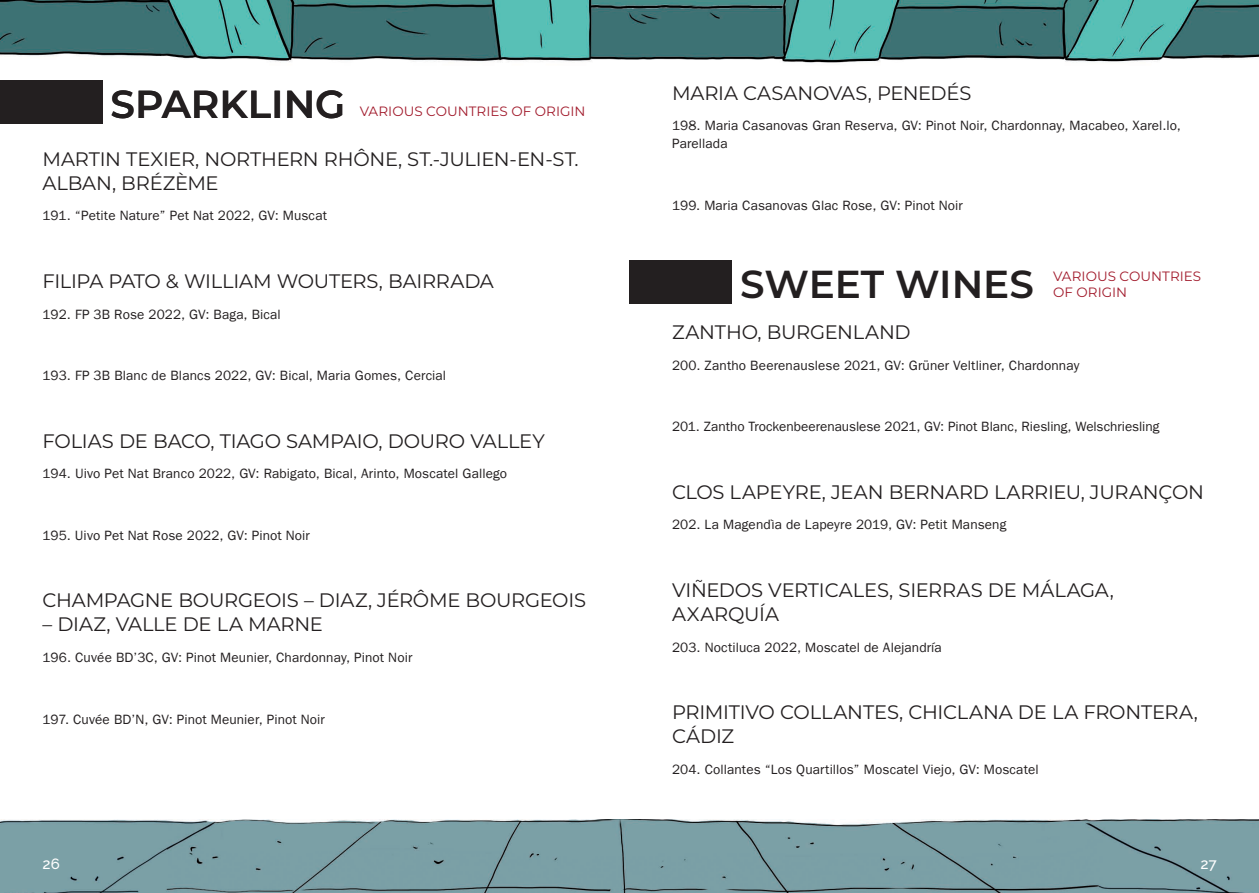
<style>
.page{position:relative;width:1259px;height:893px;background:#fff}
.page>*{position:absolute;margin:0;border:0;box-sizing:border-box;transform-origin:0 0}
.t1{font:600 39px "Montserrat";color:#231f20}
.t2{font:19.5px/24px "Montserrat";letter-spacing:-.01em;color:#231f20}
.t3{font:500 15px "Raleway";color:#fff}
.t4{font:13.5px/18px "Franklin Gothic LT";letter-spacing:.005em;color:#231f20}
.t5{font:13.5px/16.2px "Montserrat";color:#a21c2d}
</style>
<div class="page">
<img style="left:0;top:819px;width:1259px;height:74px">
<img style="left:0;top:0;width:1259px;height:63px">
<div style="left:0;top:81px;width:102px;height:43px;background:#231f20"></div>
<div style="left:629px;top:260px;width:102px;height:44px;background:#231f20"></div>
<h1 class="t1" style="left:111px;top:79px;width:236px">SPARKLING</h1>
<p class="t5" style="left:360px;top:102px;width:227px">VARIOUS COUNTRIES OF ORIGIN</p>
<h2 class="t2" style="left:43px;top:146px;width:537px">MARTIN TEXIER, NORTHERN RHÔNE, ST.-JULIEN-EN-ST.<br>ALBAN, BRÉZÈME</h2>
<p class="t4" style="left:43px;top:207px;width:286px">191. “Petite Nature” Pet Nat 2022, GV: Muscat</p>
<h2 class="t2" style="left:43px;top:268px;width:453px">FILIPA PATO &amp; WILLIAM WOUTERS, BAIRRADA</h2>
<p class="t4" style="left:43px;top:305px;width:240px">192. FP 3B Rose 2022, GV: Baga, Bical</p>
<p class="t4" style="left:43px;top:367px;width:405px">193. FP 3B Blanc de Blancs 2022, GV: Bical, Maria Gomes, Cercial</p>
<h2 class="t2" style="left:43px;top:428px;width:504px">FOLIAS DE BACO, TIAGO SAMPAIO, DOURO VALLEY</h2>
<p class="t4" style="left:43px;top:465px;width:466px">194. Uivo Pet Nat Branco 2022, GV: Rabigato, Bical, Arinto, Moscatel Gallego</p>
<p class="t4" style="left:43px;top:526px;width:269px">195. Uivo Pet Nat Rose 2022, GV: Pinot Noir</p>
<h2 class="t2" style="left:43px;top:588px;width:545px">CHAMPAGNE BOURGEOIS – DIAZ, JÉRÔME BOURGEOIS</h2>
<h2 class="t2" style="left:43px;top:612px;width:282px">– DIAZ, VALLE DE LA MARNE</h2>
<p class="t4" style="left:43px;top:649px;width:371px">196. Cuvée BD’3C, GV: Pinot Meunier, Chardonnay, Pinot Noir</p>
<p class="t4" style="left:43px;top:710px;width:284px">197. Cuvée BD’N, GV: Pinot Meunier, Pinot Noir</p>
<h2 class="t2" style="left:672px;top:80px;width:301px">MARIA CASANOVAS, PENEDÉS</h2>
<p class="t4" style="left:672px;top:117px;width:510px">198. Maria Casanovas Gran Reserva, GV: Pinot Noir, Chardonnay, Macabeo, Xarel.lo,<br>Parellada</p>
<p class="t4" style="left:672px;top:196px;width:292px">199. Maria Casanovas Glac Rose, GV: Pinot Noir</p>
<h1 class="t1" style="left:740px;top:258px;width:295px">SWEET WINES</h1>
<p class="t5" style="left:1053px;top:268px;width:150px">VARIOUS COUNTRIES<br>OF ORIGIN</p>
<h2 class="t2" style="left:672px;top:319px;width:240px">ZANTHO, BURGENLAND</h2>
<p class="t4" style="left:672px;top:356px;width:409px">200. Zantho Beerenauslese 2021, GV: Grüner Veltliner, Chardonnay</p>
<p class="t4" style="left:672px;top:418px;width:489px">201. Zantho Trockenbeerenauslese 2021, GV: Pinot Blanc, Riesling, Welschriesling</p>
<h2 class="t2" style="left:672px;top:479px;width:533px">CLOS LAPEYRE, JEAN BERNARD LARRIEU, JURANÇON</h2>
<p class="t4" style="left:672px;top:516px;width:336px">202. La Magendìa de Lapeyre 2019, GV: Petit Manseng</p>
<h2 class="t2" style="left:672px;top:577px;width:443px">VIÑEDOS VERTICALES, SIERRAS DE MÁLAGA,<br>AXARQUÍA</h2>
<p class="t4" style="left:672px;top:638px;width:271px">203. Noctiluca 2022, Moscatel de Alejandría</p>
<h2 class="t2" style="left:672px;top:700px;width:527px">PRIMITIVO COLLANTES, CHICLANA DE LA FRONTERA,<br>CÁDIZ</h2>
<p class="t4" style="left:672px;top:760px;width:368px">204. Collantes “Los Quartillos” Moscatel Viejo, GV: Moscatel</p>
<p class="t3" style="left:43px;top:855px;width:19px">26</p>
<p class="t3" style="left:1200px;top:855px;width:18px">27</p>
</div>
